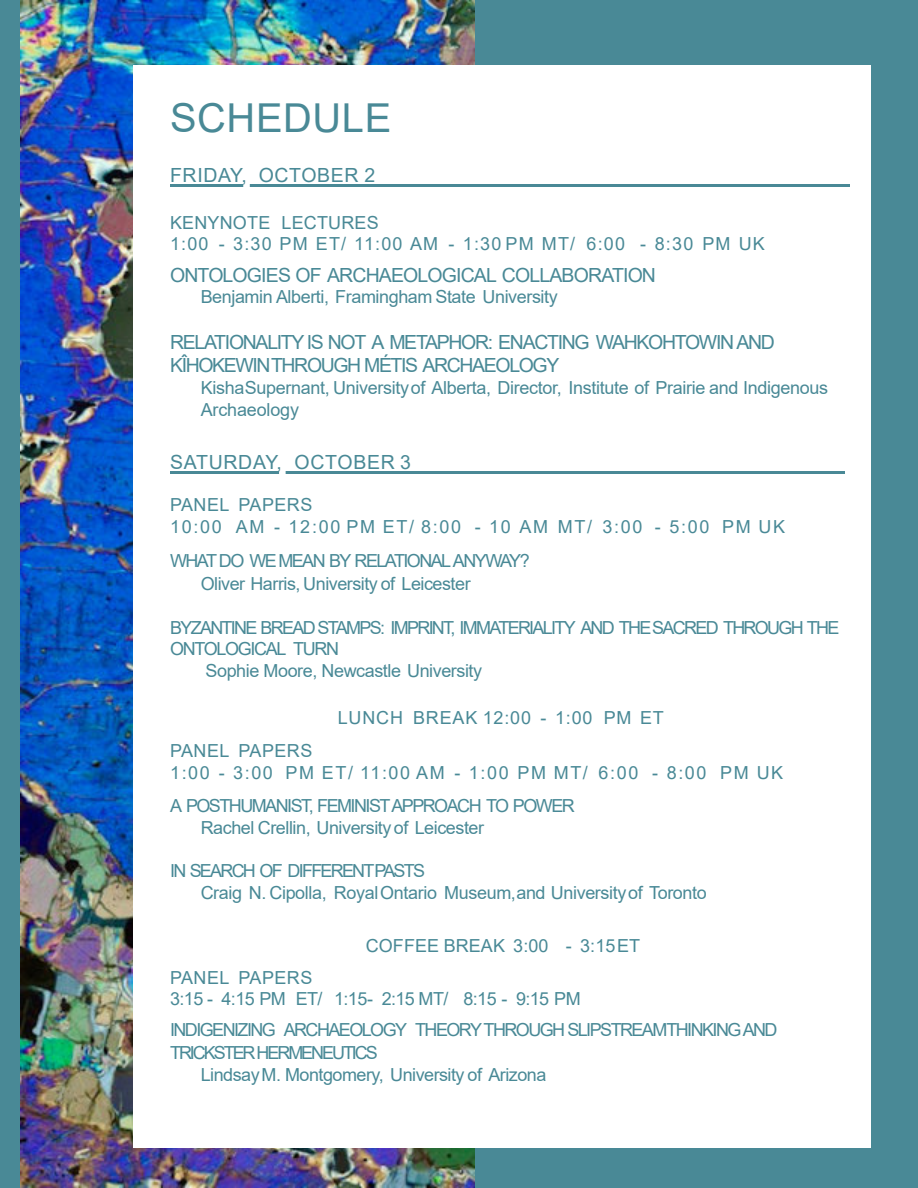
<style>
.page{position:relative;width:918px;height:1188px;background:#498996}
.page>*{position:absolute;margin:0;border:0;box-sizing:border-box;transform-origin:0 0}
.t1{font:39.9px "Arial";letter-spacing:.015em;color:#498996}
.t2{font:19.5px/23.5px "Arial";letter-spacing:-.065em;color:#498996}
.t3{font:19.5px "Arial";letter-spacing:-.045em;color:#498996}
.t4{font:19.5px "Arial";letter-spacing:.035em;color:#498996}
.t5{font:19.5px "Arial";letter-spacing:.03em;color:#498996}
.t6{font:18px/21.8px "Arial";letter-spacing:-.025em;color:#498996}
.t7{font:18px/23.5px "Arial";letter-spacing:-.085em;color:#498996}
.t8{font:18px "Arial";letter-spacing:-.095em;color:#498996}
.t9{font:18px/21.8px "Arial";letter-spacing:.01em;color:#498996}
.t10{font:18px/21.8px "Arial";letter-spacing:.09em;color:#498996}
.t11{font:18px/21.8px "Arial";letter-spacing:.095em;color:#498996}
.t12{font:18px "Arial";letter-spacing:.045em;color:#498996}
.t13{font:18px "Arial";letter-spacing:.005em;color:#498996}
.t14{font:18px "Arial";letter-spacing:-.075em;color:#498996}
</style>
<div class="page">
<img style="left:20px;top:0;width:455px;height:1188px">
<div style="left:133px;top:66px;width:738px;height:1082px;background:#fff"></div>
<hr style="left:170px;top:471px;width:240px;height:2px;background:#498996">
<hr style="left:410px;top:471px;width:435px;height:2px;background:#498996">
<hr style="left:170px;top:184px;width:204px;height:2px;background:#498996">
<hr style="left:374px;top:184px;width:476px;height:2px;background:#498996">
<h1 class="t1" style="left:170px;top:103px;width:223px">SCHEDULE</h1>
<p class="t5" style="left:170px;top:168px;width:207px">FRIDAY, OCTOBER 2</p>
<p class="t9" style="left:170px;top:213px;width:596px">KENYNOTE LECTURES<br>1:00 - 3:30 PM ET/ 11:00 AM - 1:30 PM MT/ 6:00 - 8:30 PM UK</p>
<p class="t3" style="left:170px;top:267px;width:487px">ONTOLOGIES OF ARCHAEOLOGICAL COLLABORATION</p>
<p class="t6" style="left:201px;top:288px;width:359px">Benjamin Alberti, Framingham State University</p>
<p class="t2" style="left:170px;top:332px;width:606px">RELATIONALITY IS NOT A METAPHOR: ENACTING WAHKOHTOWIN AND<br>KÎHOKEWINTHROUGH MÉTIS ARCHAEOLOGY</p>
<p class="t6" style="left:201px;top:378px;width:629px">KishaSupernant, Universityof Alberta, Director, Institute of Prairie and Indigenous<br>Archaeology</p>
<p class="t4" style="left:170px;top:455px;width:242px">SATURDAY, OCTOBER 3</p>
<p class="t11" style="left:170px;top:495px;width:616px">PANEL PAPERS<br>10:00 AM - 12:00 PM ET/ 8:00 - 10 AM MT/ 3:00 - 5:00 PM UK</p>
<p class="t6" style="left:201px;top:550px;width:330px;line-height:23.5px;text-indent:-31px">WHAT DO WE MEAN BY RELATIONAL ANYWAY?<br>Oliver Harris, University of Leicester</p>
<p class="t8" style="left:170px;top:620px;width:671px">BYZANTINE BREAD STAMPS: IMPRINT, IMMATERIALITY AND THESACRED THROUGH THE</p>
<p class="t14" style="left:170px;top:642px;width:171px">ONTOLOGICAL TURN</p>
<p class="t6" style="left:206px;top:661px;width:278px">Sophie Moore, Newcastle University</p>
<p class="t12" style="left:338px;top:711px;width:328px">LUNCH BREAK 12:00 - 1:00 PM ET</p>
<p class="t10" style="left:170px;top:742px;width:615px">PANEL PAPERS<br>1:00 - 3:00 PM ET/ 11:00 AM - 1:00 PM MT/ 6:00 - 8:00 PM UK</p>
<p class="t6" style="left:201px;top:796px;width:376px;text-indent:-31px">A POSTHUMANIST, FEMINISTAPPROACH TO POWER<br>Rachel Crellin, Universityof Leicester</p>
<p class="t6" style="left:201px;top:861px;width:508px;text-indent:-31px">IN SEARCH OF DIFFERENTPASTS<br>Craig N. Cipolla, RoyalOntario Museum,and Universityof Toronto</p>
<p class="t13" style="left:366px;top:939px;width:276px">COFFEE BREAK 3:00 - 3:15ET</p>
<p class="t6" style="left:170px;top:968px;width:412px">PANEL PAPERS<br>3:15 - 4:15 PM ET/ 1:15- 2:15 MT/ 8:15 - 9:15 PM</p>
<p class="t7" style="left:170px;top:1019px;width:609px">INDIGENIZING ARCHAEOLOGY THEORY THROUGH SLIPSTREAMTHINKINGAND<br>TRICKSTER HERMENEUTICS</p>
<p class="t6" style="left:201px;top:1065px;width:347px">LindsayM. Montgomery, University of Arizona</p>
</div>
